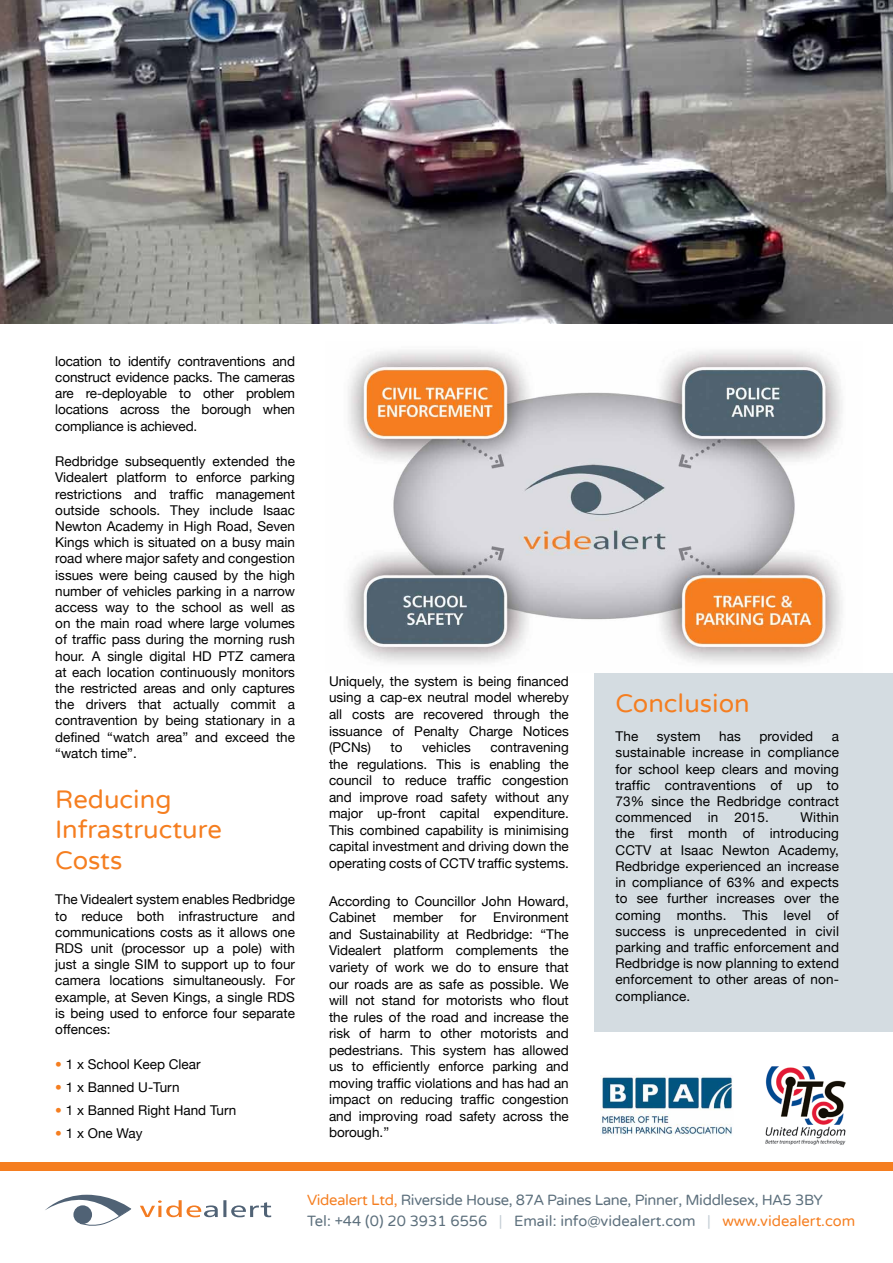
<style>
.page{position:relative;width:893px;height:1263px;background:#fff}
.page>*{position:absolute;margin:0;border:0;box-sizing:border-box;transform-origin:0 0}
.t1{font:25.5px/30.6px "Varela Round";color:#f57e20}
.t2{font:15px/20.7px "Varela Round";letter-spacing:-.02em;color:#5c6f7c}
.t3{font:13.5px/16.2px "Helvetica Neue";color:#000;text-align:justify}
.s1{color:#f57e20}
.s2{color:#c3cdd4}
</style>
<div class="page">
<img style="left:0;top:0;width:893px;height:323px">
<div style="left:0;top:1162px;width:893px;height:9px;background:#f57e20"></div>
<svg style="left:45px;top:1195px;width:87px;height:31px"></svg>
<svg style="left:140px;top:1200px;width:131px;height:17px"></svg>
<img style="left:601px;top:1076px;width:131px;height:59px">
<img style="left:765px;top:1066px;width:81px;height:79px">
<div style="left:594px;top:673px;width:299px;height:358px;background:#d4dce1"></div>
<img style="left:348px;top:350px;width:494px;height:314px">
<p class="t3" style="left:55px;top:353px;width:241px">location to identify contraventions and construct evidence packs. The cameras are re-deployable to other problem locations across the borough when compliance is achieved.</p>
<p class="t3" style="left:55px;top:453px;width:241px">Redbridge subsequently extended the Videalert platform to enforce parking restrictions and traffic management outside schools. They include Isaac Newton Academy in High Road, Seven Kings which is situated on a busy main road where major safety and congestion issues were being caused by the high number of vehicles parking in a narrow access way to the school as well as on the main road where large volumes of traffic pass during the morning rush hour. A single digital HD PTZ camera at each location continuously monitors the restricted areas and only captures the drivers that actually commit a contravention by being stationary in a defined “watch area” and exceed the “watch time”.</p>
<h1 class="t1" style="left:55px;top:784px;width:168px">Reducing<br>Infrastructure<br>Costs</h1>
<p class="t3" style="left:55px;top:891px;width:241px">The Videalert system enables Redbridge to reduce both infrastructure and communications costs as it allows one RDS unit (processor up a pole) with just a single SIM to support up to four camera locations simultaneously. For example, at Seven Kings, a single RDS is being used to enforce four separate offences:</p>
<p class="t3" style="left:55px;top:1056px;width:147px"><span class="s1">•</span> 1 x School Keep Clear</p>
<p class="t3" style="left:55px;top:1079px;width:126px"><span class="s1">•</span> 1 x Banned U-Turn</p>
<p class="t3" style="left:55px;top:1102px;width:183px"><span class="s1">•</span> 1 x Banned Right Hand Turn</p>
<p class="t3" style="left:55px;top:1124px;width:89px"><span class="s1">•</span> 1 x One Way</p>
<p class="t3" style="left:329px;top:673px;width:241px">Uniquely, the system is being financed using a cap-ex neutral model whereby all costs are recovered through the issuance of Penalty Charge Notices (PCNs)</p>
<p class="t3" style="left:329px;top:739px;width:241px;text-indent:161px">contravening the regulations. This is enabling the council to reduce traffic congestion and improve road safety without any major up-front capital expenditure.<br>This combined capability is minimising capital investment and driving down the operating costs of CCTV traffic systems.</p>
<p class="t3" style="left:329px;top:892px;width:241px">According to Councillor John Howard,<br>Cabinet</p>
<p class="t3" style="left:391px;top:739px;width:14px">to</p>
<p class="t3" style="left:422px;top:739px;width:50px">vehicles</p>
<p class="t3" style="left:393px;top:909px;width:52px">member</p>
<p class="t3" style="left:460px;top:909px;width:18px">for</p>
<p class="t3" style="left:329px;top:909px;width:241px;text-indent:164px">Environment and Sustainability at Redbridge: “The Videalert platform complements the variety of work we do to ensure that our roads are as safe as possible. We will not stand for motorists who flout the rules of the road and increase the risk of harm to other motorists and pedestrians. This system has allowed us to efficiently enforce parking and moving traffic violations and has had an impact on reducing traffic congestion and improving road safety across the borough.”</p>
<h1 class="t1" style="left:615px;top:689px;width:136px">Conclusion</h1>
<p class="t3" style="left:615px;top:728px;width:24px">The</p>
<p class="t3" style="left:657px;top:728px;width:45px">system</p>
<p class="t3" style="left:719px;top:728px;width:23px">has</p>
<p class="t3" style="left:759px;top:728px;width:55px">provided</p>
<p class="t3" style="left:615px;top:728px;width:225px;text-indent:216px">a sustainable increase in compliance for school keep clears and moving traffic contraventions of up to 73% since the Redbridge contract commenced in 2015.</p>
<p class="t3" style="left:615px;top:809px;width:225px;text-indent:185px">Within the first month of introducing CCTV at Isaac Newton Academy, Redbridge experienced an increase in compliance of 63% and expects to see further increases over the coming months. This level of success is unprecedented in civil parking and traffic enforcement and Redbridge is now planning to extend enforcement to other areas of non&shy;compliance.</p>
<p class="t2" style="left:307px;top:1190px;width:550px"><span class="s1">Videalert Ltd,</span> Riverside House, 87A Paines Lane, Pinner, Middlesex, HA5 3BY<br>Tel: +44 (0) 20 3931 6556 <span class="s2">|</span> Email: info@videalert.com <span class="s2">|</span> <span class="s1">www.videalert.com</span></p>
</div>
